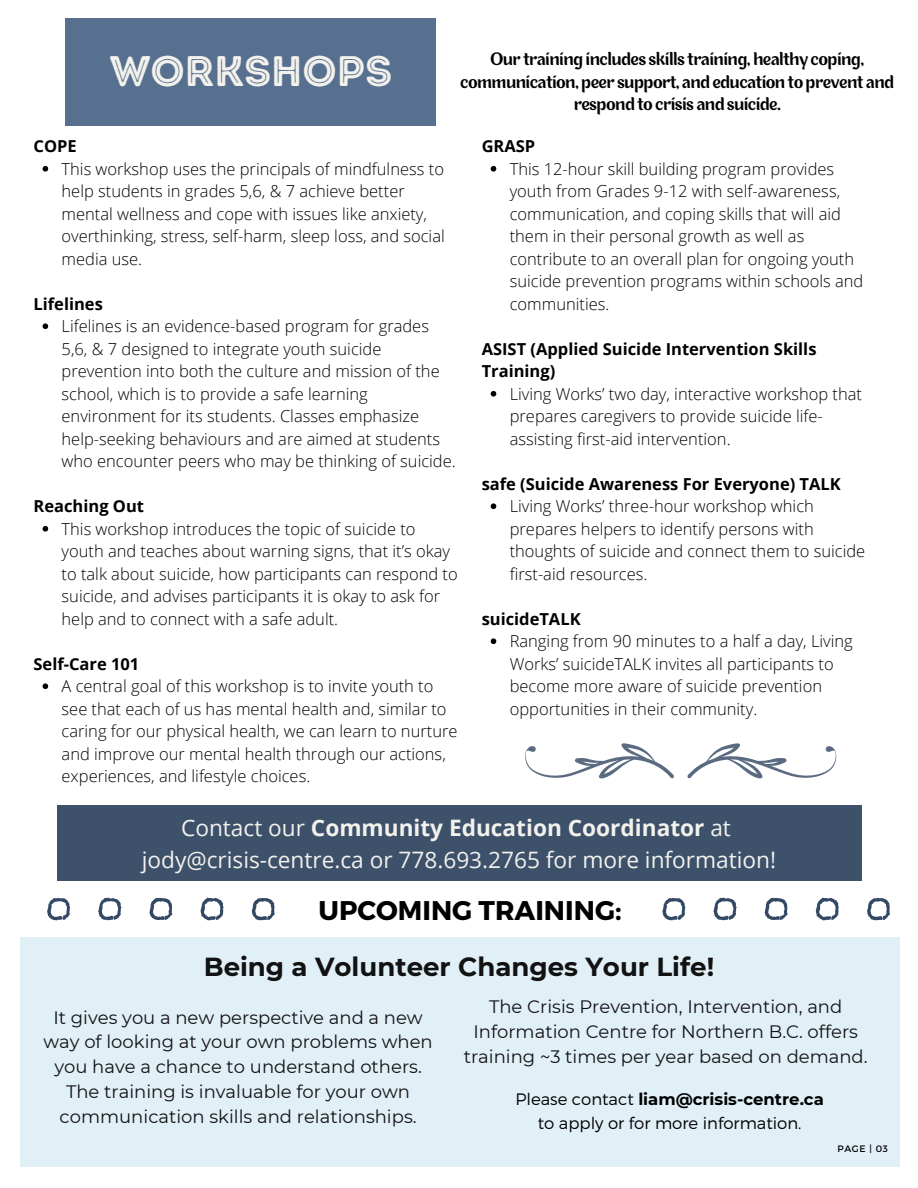
<style>
.page{position:relative;width:918px;height:1188px;background:#fff}
.page>*{position:absolute;margin:0;border:0;box-sizing:border-box;transform-origin:0 0}
.t1{font:42.75px "Intro Rust Base Line";color:#f2f1ec}
.t2{font:700 27px "Montserrat";color:#000}
.t3{font:700 26.1px "Montserrat";color:#121212}
.t4{font:22.65px/31.5px "Open Sans";color:#f2f1ec;text-align:center}
.t5{font:18px/24.8px "Montserrat";color:#121212;text-align:center}
.t6{font:300 16.5px/22.5px "Open Sans";color:#000}
.t7{font:700 16.5px/22.5px "Open Sans";color:#000}
.t8{font:16.5px/22.5px "Para";color:#000;text-align:center}
.t9{font:300 16.5px/23.7px "Montserrat";color:#000;text-align:center}
.t10{font:9.3px "Montserrat";letter-spacing:.07em;color:#000}
.s1{font-weight:700}
</style>
<div class="page">
<div style="left:20px;top:937px;width:880px;height:229px;background:#e1eff7"></div>
<svg style="left:43px;top:166px;width:5px;height:6px"></svg>
<svg style="left:43px;top:323px;width:5px;height:6px"></svg>
<svg style="left:43px;top:526px;width:5px;height:6px"></svg>
<svg style="left:43px;top:683px;width:5px;height:6px"></svg>
<svg style="left:491px;top:166px;width:5px;height:6px"></svg>
<svg style="left:491px;top:391px;width:5px;height:6px"></svg>
<svg style="left:491px;top:503px;width:5px;height:6px"></svg>
<svg style="left:491px;top:638px;width:5px;height:6px"></svg>
<div style="left:66px;top:18px;width:370px;height:107px;background:#58708f"></div>
<div style="left:57px;top:806px;width:804px;height:75px;background:#3d516b"></div>
<svg style="left:47px;top:898px;width:23px;height:23px"></svg>
<svg style="left:98px;top:897px;width:23px;height:23px"></svg>
<svg style="left:149px;top:898px;width:23px;height:22px"></svg>
<svg style="left:200px;top:898px;width:23px;height:22px"></svg>
<svg style="left:252px;top:898px;width:23px;height:22px"></svg>
<svg style="left:662px;top:898px;width:23px;height:23px"></svg>
<svg style="left:713px;top:897px;width:24px;height:23px"></svg>
<svg style="left:765px;top:898px;width:23px;height:22px"></svg>
<svg style="left:816px;top:898px;width:23px;height:22px"></svg>
<svg style="left:867px;top:898px;width:23px;height:22px"></svg>
<svg style="left:525px;top:743px;width:311px;height:35px"></svg>
<h1 class="t1" style="left:110px;top:44px;width:284px">WORKSHOPS</h1>
<p class="t8" style="left:461px;top:47px;width:435px">Our training includes skills training, healthy coping, communication, peer support, and education to prevent and respond to crisis and suicide.</p>
<p class="t7" style="left:34px;top:135px;width:45px">COPE</p>
<p class="t6" style="left:62px;top:157px;width:385px">This workshop uses the principals of mindfulness to help students in grades 5,6, &amp; 7 achieve better mental wellness and cope with issues like anxiety, overthinking, stress, self-harm, sleep loss, and social media use.</p>
<p class="t7" style="left:34px;top:292px;width:71px">Lifelines</p>
<p class="t6" style="left:62px;top:315px;width:396px">Lifelines is an evidence-based program for grades 5,6, &amp; 7 designed to integrate youth suicide prevention into both the culture and mission of the school, which is to provide a safe learning environment for its students. Classes emphasize help-seeking behaviours and are aimed at students who encounter peers who may be thinking of suicide.</p>
<p class="t7" style="left:34px;top:495px;width:112px">Reaching Out</p>
<p class="t6" style="left:62px;top:517px;width:398px">This workshop introduces the topic of suicide to youth and teaches about warning signs, that it’s okay to talk about suicide, how participants can respond to suicide, and advises participants it is okay to ask for help and to connect with a safe adult.</p>
<p class="t7" style="left:34px;top:652px;width:107px">Self-Care 101</p>
<p class="t6" style="left:62px;top:675px;width:397px">A central goal of this workshop is to invite youth to see that each of us has mental health and, similar to caring for our physical health, we can learn to nurture and improve our mental health through our actions, experiences, and lifestyle choices.</p>
<p class="t7" style="left:482px;top:135px;width:55px">GRASP</p>
<p class="t6" style="left:510px;top:157px;width:355px">This 12-hour skill building program provides youth from Grades 9-12 with self-awareness, communication, and coping skills that will aid them in their personal growth as well as contribute to an overall plan for ongoing youth suicide prevention programs within schools and communities.</p>
<p class="t7" style="left:482px;top:337px;width:336px">ASIST (Applied Suicide Intervention Skills<br>Training)</p>
<p class="t6" style="left:510px;top:382px;width:354px">Living Works’ two day, interactive workshop that prepares caregivers to provide suicide life&shy;assisting first-aid intervention.</p>
<p class="t7" style="left:482px;top:472px;width:361px">safe (Suicide Awareness For Everyone) TALK</p>
<p class="t6" style="left:510px;top:495px;width:357px">Living Works’ three-hour workshop which prepares helpers to identify persons with thoughts of suicide and connect them to suicide first-aid resources.</p>
<p class="t7" style="left:482px;top:607px;width:100px">suicideTALK</p>
<p class="t6" style="left:510px;top:630px;width:345px">Ranging from 90 minutes to a half a day, Living Works’ suicideTALK invites all participants to become more aware of suicide prevention opportunities in their community.</p>
<h3 class="t4" style="left:142px;top:812px;width:636px">Contact our <span class="s1">Community Education Coordinator</span> at jody@crisis-centre.ca or 778.693.2765 for more information!</h3>
<h2 class="t2" style="left:319px;top:893px;width:304px">UPCOMING TRAINING:</h2>
<h3 class="t3" style="left:204px;top:948px;width:512px">Being a Volunteer Changes Your Life!</h3>
<p class="t5" style="left:43px;top:1004px;width:391px">It gives you a new perspective and a new way of looking at your own problems when you have a chance to understand others.<br>The training is invaluable for your own communication skills and relationships.</p>
<p class="t5" style="left:464px;top:994px;width:405px">The Crisis Prevention, Intervention, and<br>Information Centre for Northern B.C. offers training ~3 times per year based on demand.</p>
<p class="t9" style="left:515px;top:1087px;width:310px">Please contact <span class="s1">liam@crisis-centre.ca </span>to apply or for more information.</p>
<p class="t10" style="left:837px;top:1143px;width:52px">PAGE | 03</p>
</div>
